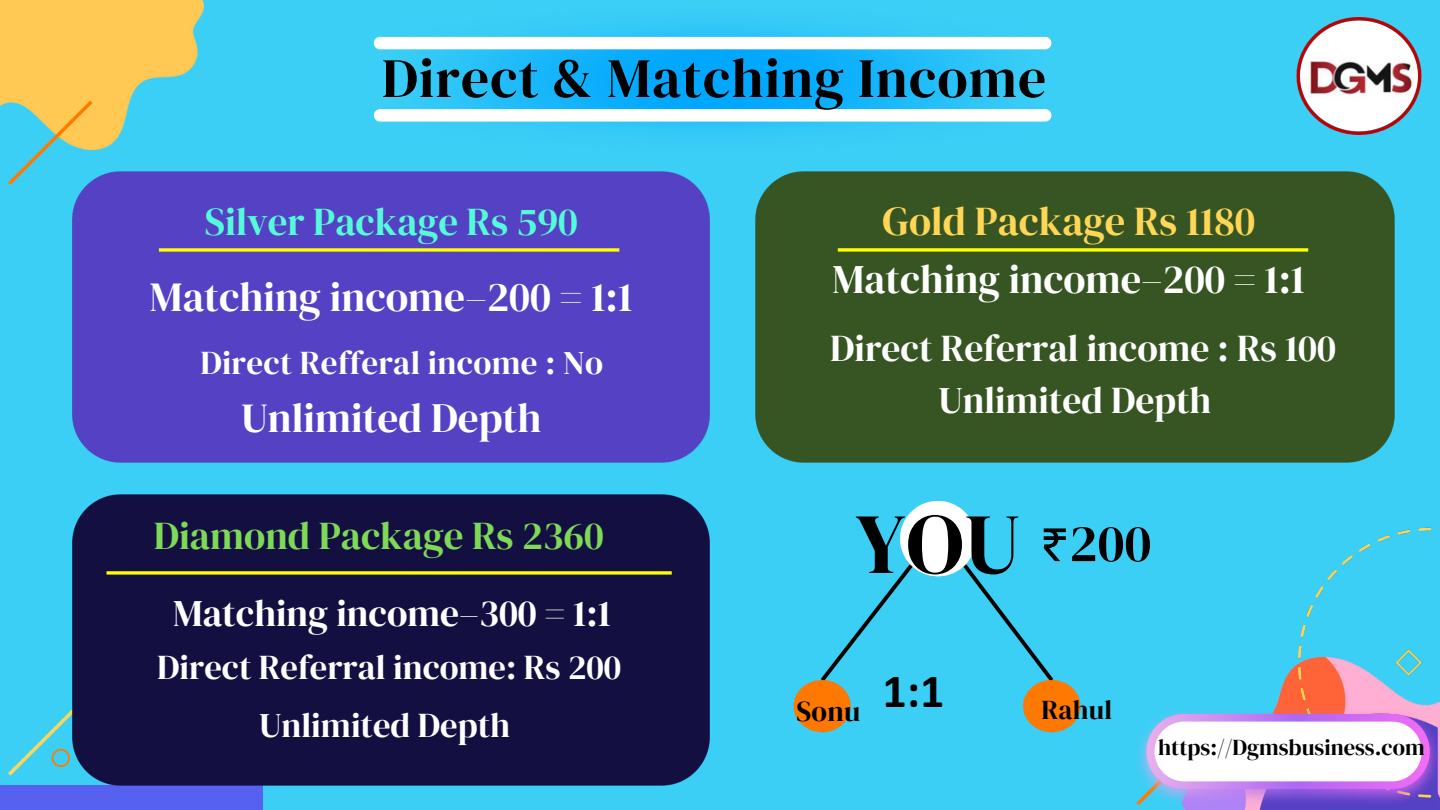
<style>
.page{position:relative;width:1440px;height:810px;background:#3ccff6}
.page>*{position:absolute;margin:0;border:0;box-sizing:border-box;transform-origin:0 0}
.t1{font:85.5px "DM Serif Display";color:#000}
.t2{font:55.5px "DM Serif Display";letter-spacing:.02em;color:#000}
.t3{font:52.5px "DM Serif Display";color:#000}
.t4{font:700 48px "Calibri";color:#000}
.t5{font:41.4px "DM Serif Display";color:#fff}
.t6{font:41.25px "DM Serif Display";color:#fff}
.t7{font:40.5px "DM Serif Display";color:#fff}
.t8{font:40.5px "DM Serif Display";color:#ffd655}
.t9{font:39px "DM Serif Display";color:#7ed957}
.t10{font:39px "DM Serif Display";color:#54fbd9}
.t11{font:37.5px/51.8px "DM Serif Display";color:#fff;text-align:center}
.t12{font:34.5px "DM Serif Display";color:#fff}
.t13{font:33px "DM Serif Display";letter-spacing:.01em;color:#fff}
.t14{font:28.5px "DM Serif Display";color:#000}
.t15{font:27px "DM Serif Display";letter-spacing:.01em;color:#000}
.t16{font:22.5px "DM Serif Display";color:#000}
.s1{font-family:"Noto Sans Gurmukhi"}
</style>
<div class="page">
<img style="left:0;top:0;width:204px;height:150px">
<img style="left:1183px;top:806px;width:69px;height:4px">
<svg style="left:8px;top:101px;width:85px;height:84px"></svg>
<div style="left:1px;top:785px;width:262px;height:25px;background:#5661f1"></div>
<svg style="left:8px;top:718px;width:55px;height:58px"></svg>
<img style="left:1252px;top:527px;width:188px;height:283px">
<div style="left:755px;top:171px;width:640px;height:292px;background:#375523"></div>
<div style="left:63px;top:494px;width:647px;height:292px;background:#140f41"></div>
<img style="left:63px;top:162px;width:647px;height:301px">
<img style="left:793px;top:500px;width:288px;height:233px">
<img style="left:1296px;top:17px;width:125px;height:117px">
<img style="left:1171px;top:709px;width:269px;height:97px">
<svg style="left:1136px;top:714px;width:294px;height:91px;background:#d5c9f4"></svg>
<img style="left:373px;top:26px;width:679px;height:106px">
<svg style="left:383px;top:49px;width:659px;height:60px"></svg>
<div style="left:374px;top:37px;width:677px;height:12px;background:#fff"></div>
<svg style="left:374px;top:109px;width:677px;height:13px;background:#f5fcfe"></svg>
<p class="t2" style="left:382px;top:39px;width:666px">Direct &amp; Matching Income</p>
<h4 class="t10" style="left:205px;top:195px;width:374px">Silver Package Rs 590</h4>
<h4 class="t8" style="left:883px;top:193px;width:374px">Gold Package Rs 1180</h4>
<h4 class="t5" style="left:150px;top:268px;width:484px">Matching income–200 = 1:1</h4>
<p class="t13" style="left:200px;top:340px;width:404px">Direct Refferal income : No</p>
<h5 class="t6" style="left:241px;top:389px;width:302px">Unlimited Depth</h5>
<h4 class="t9" style="left:154px;top:509px;width:452px">Diamond Package Rs 2360</h4>
<h5 class="t11" style="left:173px;top:587px;width:439px">Matching income–300 = 1:1</h5>
<h1 class="t12" style="left:157px;top:644px;width:465px">Direct Referral income: Rs 200</h1>
<p class="t12" style="left:259px;top:701px;width:253px">Unlimited Depth</p>
<p class="t7" style="left:833px;top:251px;width:474px">Matching income–200 = 1:1</p>
<h4 class="t11" style="left:830px;top:322px;width:507px">Direct Referral income : Rs 100<br>Unlimited Depth</h4>
<h3 class="t1" style="left:855px;top:484px;width:166px">YOU</h3>
<p class="t3" style="left:1040px;top:507px;width:113px"><span class="s1">₹</span>200</p>
<h6 class="t4" style="left:883px;top:671px;width:63px">1:1</h6>
<h2 class="t14" style="left:796px;top:691px;width:65px">Sonu</h2>
<p class="t15" style="left:1041px;top:691px;width:72px">Rahul</p>
<h6 class="t16" style="left:1158px;top:732px;width:268px">https://Dgmsbusiness.com</h6>
</div>
